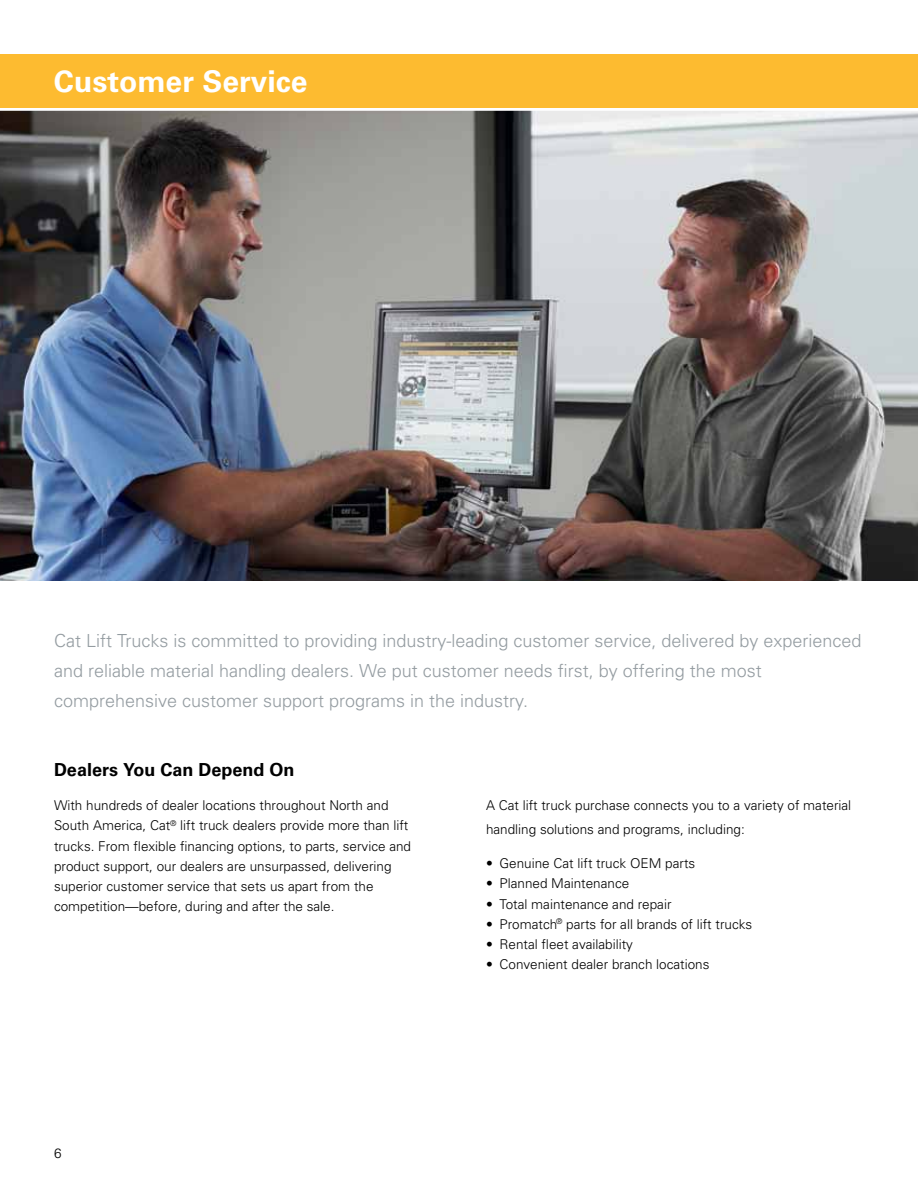
<style>
.page{position:relative;width:918px;height:1188px;background:#fff}
.page>*{position:absolute;margin:0;border:0;box-sizing:border-box;transform-origin:0 0}
.t1{font:700 30px "Univers";color:#fff}
.t2{font:300 18px/30px "Univers";color:#949ca1}
.t3{font:700 18px "Univers";color:#000}
.t4{font:300 13.5px/20.2px "Univers";color:#000}
</style>
<div class="page">
<div style="left:0;top:54px;width:918px;height:54px;background:#fdbb30"></div>
<img style="left:0;top:111px;width:918px;height:469px">
<h1 class="t1" style="left:54px;top:64px;width:255px">Customer Service</h1>
<p class="t2" style="left:54px;top:626px;width:809px">Cat Lift Trucks is committed to providing industry-leading customer service, delivered by experienced and reliable material handling dealers. We put customer needs first, by offering the most comprehensive customer support programs in the industry.</p>
<h2 class="t3" style="left:54px;top:759px;width:242px">Dealers You Can Depend On</h2>
<p class="t4" style="left:54px;top:795px;width:359px">With hundreds of dealer locations throughout North and South America, Cat<sup>®</sup> lift truck dealers provide more than lift trucks. From flexible financing options, to parts, service and product support, our dealers are unsurpassed, delivering superior customer service that sets us apart from the competition—before, during and after the sale.</p>
<p class="t4" style="left:486px;top:794px;width:367px;line-height:24px">A Cat lift truck purchase connects you to a variety of material handling solutions and programs, including:</p>
<p class="t4" style="left:486px;top:853px;width:211px">• Genuine Cat lift truck OEM parts</p>
<p class="t4" style="left:486px;top:873px;width:145px">• Planned Maintenance</p>
<p class="t4" style="left:486px;top:894px;width:187px">• Total maintenance and repair</p>
<p class="t4" style="left:486px;top:914px;width:268px">• Promatch<sup>®</sup> parts for all brands of lift trucks</p>
<p class="t4" style="left:486px;top:934px;width:149px">• Rental fleet availability</p>
<p class="t4" style="left:486px;top:954px;width:225px">• Convenient dealer branch locations</p>
<p class="t4" style="left:54px;top:1143px;width:9px">6</p>
</div>
